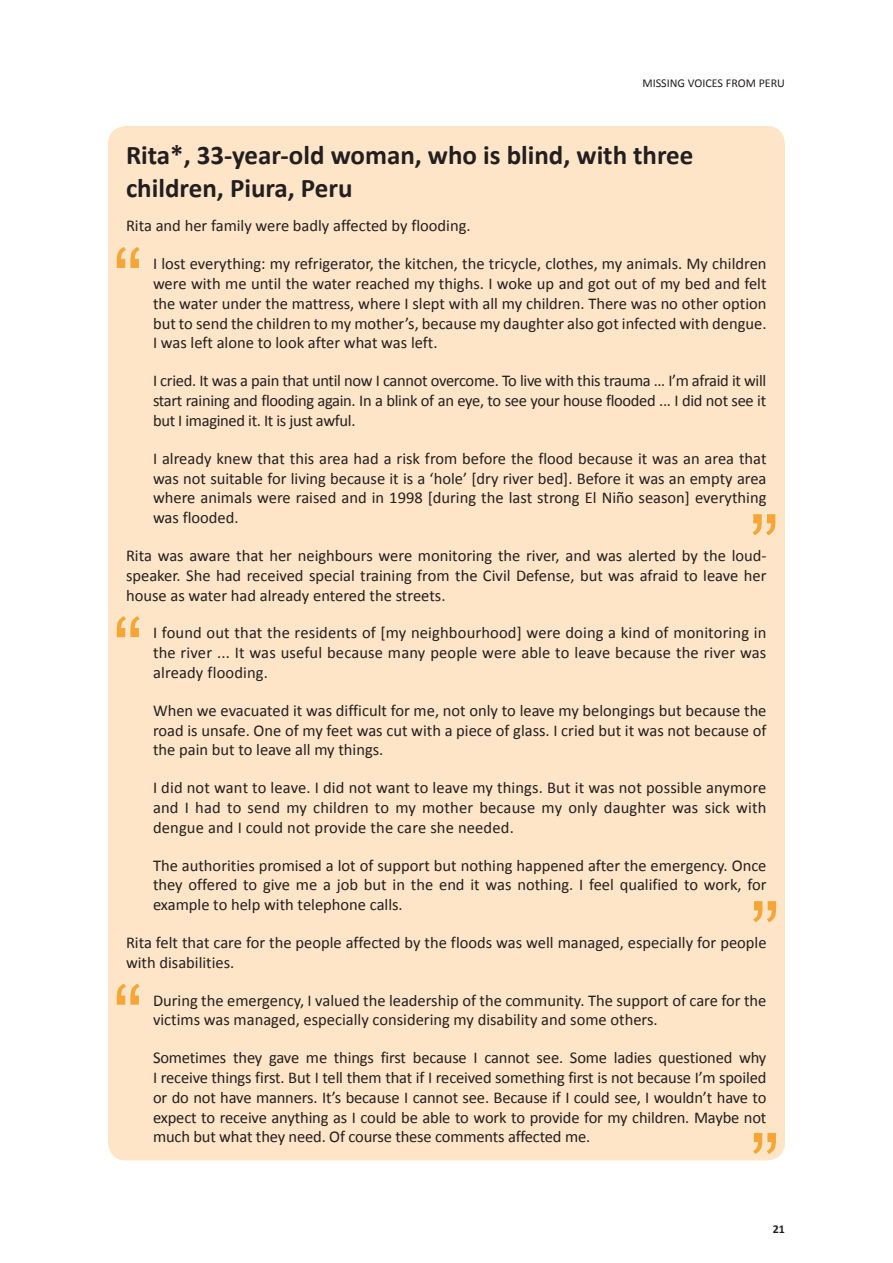
<style>
.page{position:relative;width:893px;height:1263px;background:#fff}
.page>*{position:absolute;margin:0;border:0;box-sizing:border-box;transform-origin:0 0}
.t1{font:90px "Arial";color:#f5a637}
.t2{font:700 27px/32.4px "Calibri";color:#231f20}
.t3{font:16.5px/19.8px "Calibri";color:#231f20;text-align:justify}
.t4{font:12px "Calibri";color:#231f20}
.t5{font:700 12px "Calibri";color:#231f20}
</style>
<div class="page">
<div style="left:108px;top:126px;width:677px;height:1034px;background:#fee5c7;border-radius:18px"></div>
<p class="t4" style="left:642px;top:76px;width:144px">Missing Voices from PERU</p>
<h2 class="t2" style="left:126px;top:138px;width:569px">Rita*, 33-year-old woman, who is blind, with three children, Piura, Peru</h2>
<p class="t3" style="left:126px;top:215px;width:346px">Rita and her family were badly affected by flooding.</p>
<p class="t3" style="left:153px;top:253px;width:615px">I lost everything: my refrigerator, the kitchen, the tricycle, clothes, my animals. My children were with me until the water reached my thighs. I woke up and got out of my bed and felt the water under the mattress, where I slept with all my children. There was no other option but to send the children to my mother’s, because my daughter also got infected with dengue.<br>I was left alone to look after what was left.</p>
<p class="t3" style="left:153px;top:370px;width:615px">I cried. It was a pain that until now I cannot overcome. To live with this trauma … I’m afraid it will start raining and flooding again. In a blink of an eye, to see your house flooded ... I did not see it but I imagined it. It is just awful.</p>
<p class="t3" style="left:153px;top:448px;width:615px">I already knew that this area had a risk from before the flood because it was an area that was not suitable for living because it is a ‘hole’ [dry river bed]. Before it was an empty area where animals were raised and in 1998 [during the last strong El Niño season] everything was flooded.</p>
<p class="t3" style="left:126px;top:545px;width:642px">Rita was aware that her neighbours were monitoring the river, and was alerted by the loud&shy;speaker. She had received special training from the Civil Defense, but was afraid to leave her house as water had already entered the streets.</p>
<p class="t3" style="left:153px;top:622px;width:615px">I found out that the residents of [my neighbourhood] were doing a kind of monitoring in the river ... It was useful because many people were able to leave because the river was already flooding.</p>
<p class="t3" style="left:153px;top:700px;width:615px">When we evacuated it was difficult for me, not only to leave my belongings but because the road is unsafe. One of my feet was cut with a piece of glass. I cried but it was not because of the pain but to leave all my things.</p>
<p class="t3" style="left:153px;top:777px;width:615px">I did not want to leave. I did not want to leave my things. But it was not possible anymore and I had to send my children to my mother because my only daughter was sick with dengue and I could not provide the care she needed.</p>
<p class="t3" style="left:153px;top:854px;width:615px">The authorities promised a lot of support but nothing happened after the emergency. Once they offered to give me a job but in the end it was nothing. I feel qualified to work, for example to help with telephone calls.</p>
<p class="t3" style="left:126px;top:932px;width:642px">Rita felt that care for the people affected by the floods was well managed, especially for people with disabilities.</p>
<p class="t3" style="left:153px;top:989px;width:615px">During the emergency, I valued the leadership of the community. The support of care for the victims was managed, especially considering my disability and some others.</p>
<p class="t3" style="left:153px;top:1047px;width:615px">Sometimes they gave me things first because I cannot see. Some ladies questioned why I receive things first. But I tell them that if I received something first is not because I’m spoiled or do not have manners. It’s because I cannot see. Because if I could see, I wouldn’t have to expect to receive anything as I could be able to work to provide for my children. Maybe not much but what they need. Of course these comments affected me.</p>
<h1 class="t1" style="left:113px;top:219px;width:31px">“</h1>
<h1 class="t1" style="left:749px;top:486px;width:31px">”</h1>
<h1 class="t1" style="left:113px;top:588px;width:31px">“</h1>
<h1 class="t1" style="left:750px;top:873px;width:31px">”</h1>
<h1 class="t1" style="left:113px;top:955px;width:31px">“</h1>
<h1 class="t1" style="left:750px;top:1104px;width:31px">”</h1>
<p class="t5" style="left:773px;top:1221px;width:14px">21</p>
</div>
